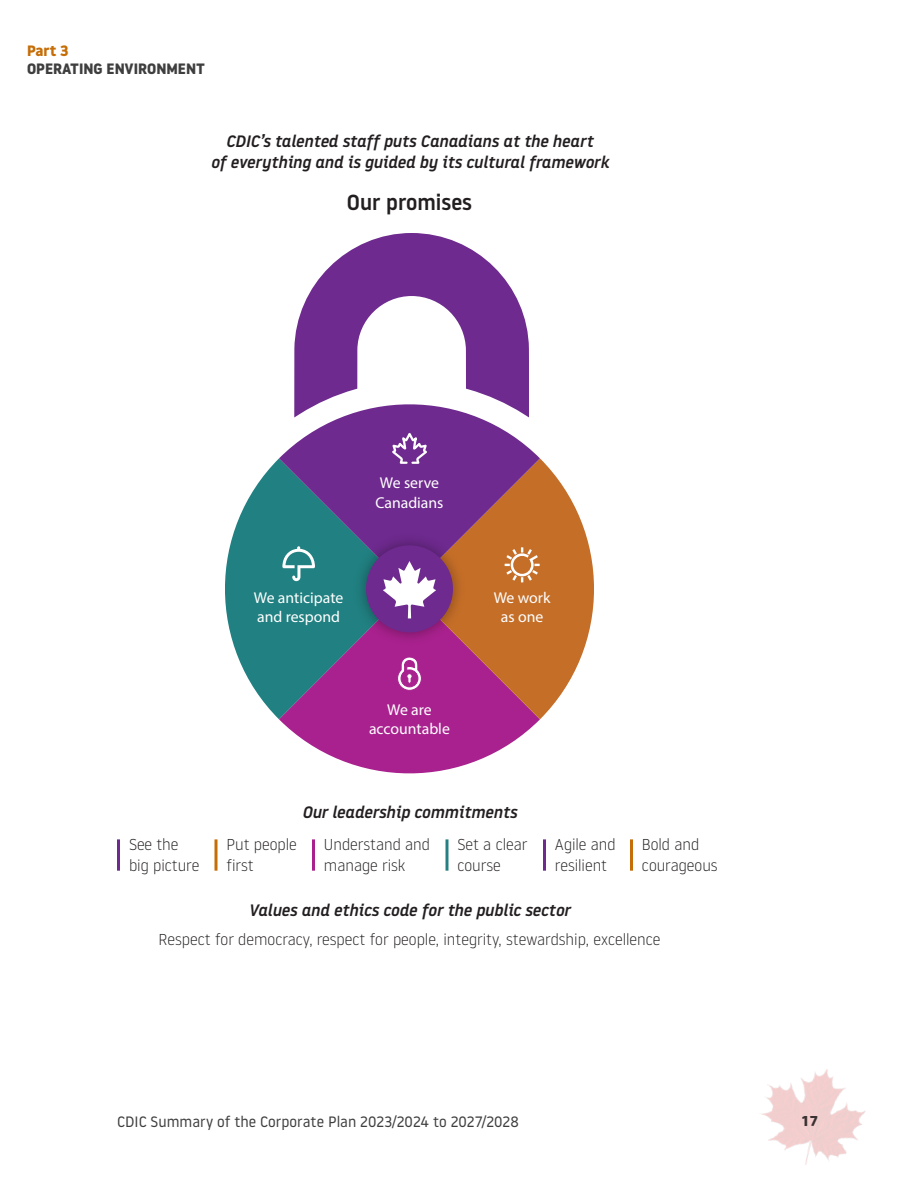
<style>
.page{position:relative;width:918px;height:1188px;background:#fff}
.page>*{position:absolute;margin:0;border:0;box-sizing:border-box;transform-origin:0 0}
.t1{font:500 21.75px "Noway";color:#231f20}
.t2{font:italic 500 16.5px/21px "Noway";color:#231f20;text-align:center}
.t3{font:300 15.75px/20.2px "Noway";color:#231f20}
.t4{font:15.75px/19.5px "Noway";color:#fff}
.t5{font:15px "Noway";color:#3e3e3f}
.t6{font:700 15px "Noway";color:#3e3e3f}
.t7{font:700 15px "Noway";color:#c56d07}
.t8{font:700 15px "Whitney";color:#3e3e3f}
</style>
<div class="page">
<svg style="left:225px;top:458px;width:54px;height:261px;fill:#218081"></svg>
<svg style="left:279px;top:589px;width:261px;height:185px;fill:#a9218e"></svg>
<svg style="left:410px;top:458px;width:184px;height:261px;background:#c7725f"></svg>
<svg style="left:279px;top:417px;width:261px;height:172px;background:#795182"></svg>
<svg style="left:294px;top:233px;width:235px;height:184px"></svg>
<img style="left:348px;top:528px;width:123px;height:123px">
<div style="left:366px;top:545px;width:87px;height:87px;background:#6e2a8e;border-radius:50%"></div>
<svg style="left:383px;top:561px;width:53px;height:57px"></svg>
<svg style="left:389px;top:429px;width:41px;height:36px"></svg>
<svg style="left:505px;top:547px;width:35px;height:35px"></svg>
<svg style="left:397px;top:657px;width:25px;height:34px"></svg>
<svg style="left:282px;top:546px;width:33px;height:35px"></svg>
<hr style="left:117px;top:839px;width:3px;height:32px;background:#6e2a8e">
<svg style="left:214px;top:839px;width:4px;height:32px"></svg>
<hr style="left:312px;top:839px;width:3px;height:32px;background:#a9218e">
<hr style="left:446px;top:839px;width:2px;height:32px;background:#268081">
<hr style="left:543px;top:839px;width:3px;height:32px;background:#6e2a8e">
<hr style="left:630px;top:839px;width:3px;height:32px;background:#c56d07">
<img style="left:762px;top:1069px;width:104px;height:96px">
<p class="t7" style="left:27px;top:42px;width:43px">Part 3</p>
<p class="t6" style="left:27px;top:60px;width:180px">OPERATING ENVIRONMENT</p>
<p class="t2" style="left:211px;top:130px;width:399px">CDIC’s talented staff puts Canadians at the heart<br>of everything and is guided by its cultural framework</p>
<p class="t1" style="left:347px;top:187px;width:127px">Our promises</p>
<p class="t4" style="left:375px;top:473px;width:70px">We serve<br>Canadians</p>
<p class="t4" style="left:254px;top:588px;width:91px">We anticipate and respond</p>
<p class="t4" style="left:494px;top:588px;width:58px;text-align:center">We work as one</p>
<p class="t4" style="left:369px;top:700px;width:82px;text-align:center">We are accountable</p>
<p class="t2" style="left:302px;top:802px;width:216px">Our leadership commitments</p>
<p class="t3" style="left:129px;top:834px;width:72px">See the big picture</p>
<p class="t3" style="left:226px;top:834px;width:72px">Put people first</p>
<p class="t3" style="left:324px;top:834px;width:108px">Understand and manage risk</p>
<p class="t3" style="left:457px;top:834px;width:71px">Set a clear course</p>
<p class="t3" style="left:555px;top:834px;width:62px">Agile and resilient</p>
<p class="t3" style="left:642px;top:834px;width:77px">Bold and courageous</p>
<p class="t2" style="left:249px;top:899px;width:323px">Values and ethics code for the public sector</p>
<p class="t3" style="left:159px;top:928px;width:503px">Respect for democracy, respect for people, integrity, stewardship, excellence</p>
<p class="t5" style="left:117px;top:1111px;width:403px">CDIC Summary of the Corporate Plan 2023/2024 to 2027/2028</p>
<p class="t8" style="left:802px;top:1112px;width:17px">17</p>
</div>
